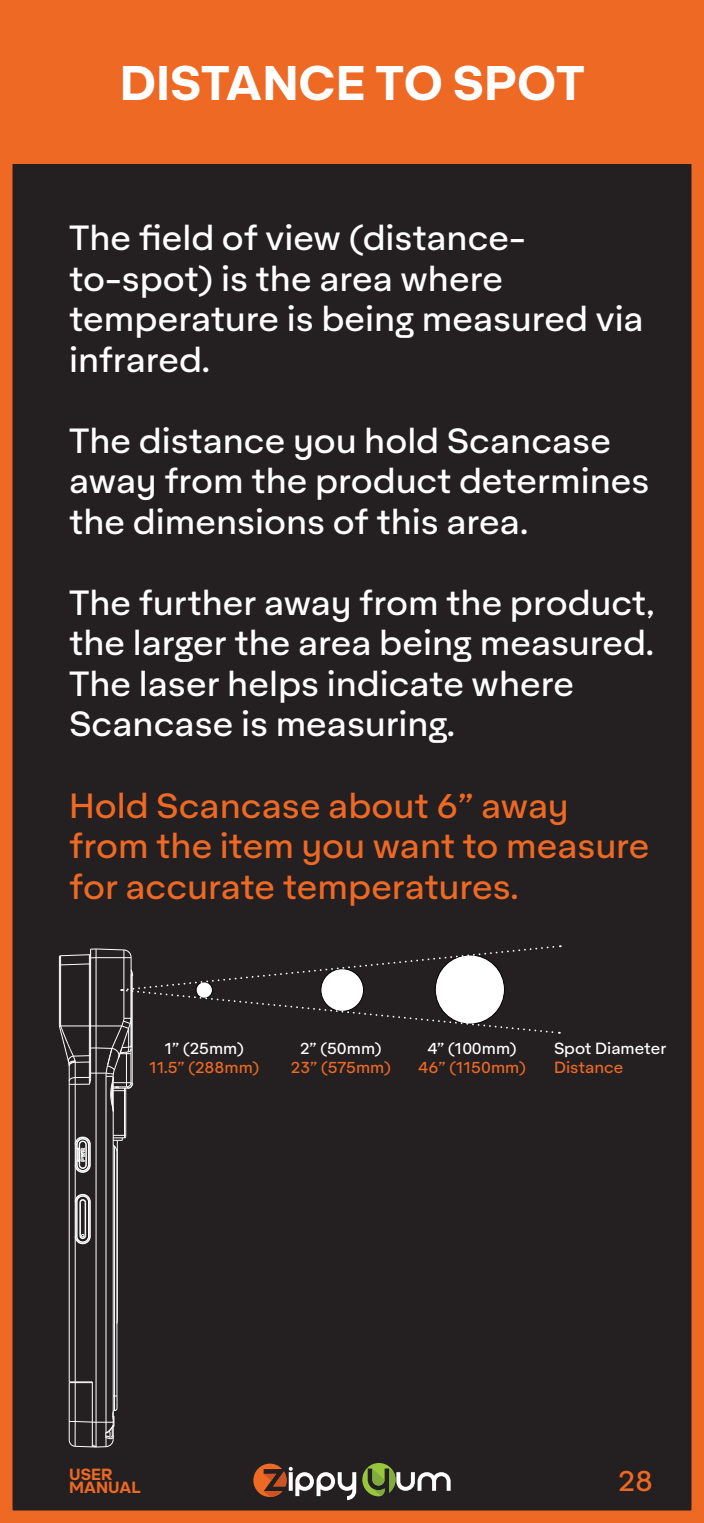
<style>
.page{position:relative;width:704px;height:1523px;background:#fff}
.page>*{position:absolute;margin:0;border:0;box-sizing:border-box;transform-origin:0 0}
.t1{font:46.88px "Aktifo A Bold";color:#fff}
.t2{font:33.75px/40.5px "Aktifo A Medium";color:#fff}
.t3{font:33.75px/40.5px "Aktifo A Medium";color:#ed6924}
.t4{font:28.12px "Aktifo A Medium";color:#ed6924}
.t5{font:15.62px "Aktifo A Medium";color:#ed6924}
.t6{font:15.62px "Aktifo A Medium";color:#fff}
.t7{font:15.62px/13.1px "Aktifo A Bold";color:#ed6924}
</style>
<div class="page">
<div style="left:0;top:0;width:703px;height:1522px;background:#241f21"></div>
<svg style="left:253px;top:1463px;width:103px;height:37px"></svg>
<svg style="left:362px;top:1463px;width:88px;height:33px"></svg>
<div style="left:13px;top:13px;width:677px;height:151px;background:#ed6924"></div>
<div style="left:0;top:0;width:703px;height:1522px;border:12px solid #ed6924"></div>
<hr style="left:75px;top:1084px;width:1px;height:60px;background:#fff">
<hr style="left:75px;top:1202px;width:1px;height:34px;background:#fff">
<hr style="left:76px;top:1202px;width:1px;height:34px;background:#fff">
<hr style="left:69px;top:1382px;width:1px;height:58px;background:#fff">
<hr style="left:69px;top:1065px;width:1px;height:316px;background:#fff">
<hr style="left:75px;top:1382px;width:1px;height:39px;background:#fff">
<hr style="left:75px;top:1236px;width:1px;height:145px;background:#fff">
<hr style="left:77px;top:1202px;width:1px;height:34px;background:#fff">
<hr style="left:75px;top:1164px;width:1px;height:37px;background:#fff">
<hr style="left:80px;top:1202px;width:1px;height:33px;background:#fff">
<hr style="left:85px;top:1202px;width:1px;height:33px;background:#fff">
<hr style="left:92px;top:1381px;width:1px;height:64px;background:#fff">
<hr style="left:96px;top:949px;width:1px;height:498px;background:#fff">
<hr style="left:106px;top:1076px;width:1px;height:356px;background:#fff">
<hr style="left:113px;top:1076px;width:1px;height:335px;background:#fff">
<hr style="left:114px;top:1146px;width:1px;height:250px;background:#fff">
<hr style="left:88px;top:1202px;width:1px;height:34px;background:#fff">
<hr style="left:89px;top:1202px;width:1px;height:34px;background:#fff">
<hr style="left:90px;top:1202px;width:1px;height:34px;background:#fff">
<svg style="left:69px;top:1381px;width:23px;height:2px"></svg>
<hr style="left:117px;top:1152px;width:1px;height:241px;background:#fff">
<hr style="left:124px;top:1088px;width:1px;height:49px;background:#fff">
<hr style="left:125px;top:1089px;width:1px;height:47px;background:#fff">
<svg style="left:75px;top:1194px;width:16px;height:9px"></svg>
<svg style="left:75px;top:1136px;width:16px;height:37px"></svg>
<svg style="left:59px;top:945px;width:501px;height:167px"></svg>
<svg style="left:69px;top:1393px;width:49px;height:54px"></svg>
<svg style="left:112px;top:1135px;width:14px;height:17px"></svg>
<svg style="left:75px;top:1231px;width:16px;height:14px"></svg>
<h1 class="t1" style="left:120px;top:63px;width:466px">DISTANCE TO SPOT</h1>
<p class="t2" style="left:69px;top:220px;width:575px">The field of view (distance&shy;to-spot) is the area where temperature is being measured via infrared.</p>
<p class="t2" style="left:69px;top:423px;width:581px">The distance you hold Scancase away from the product determines the dimensions of this area.</p>
<p class="t2" style="left:69px;top:585px;width:586px">The further away from the product, the larger the area being measured.<br>The laser helps indicate where<br>Scancase is measuring.</p>
<p class="t3" style="left:69px;top:787px;width:581px">Hold Scancase about 6” away from the item you want to measure for accurate temperatures.</p>
<p class="t6" style="left:164px;top:1042px;width:81px">1” (25mm)</p>
<p class="t5" style="left:149px;top:1060px;width:112px">11.5” (288mm)</p>
<p class="t6" style="left:300px;top:1042px;width:83px">2” (50mm)</p>
<p class="t5" style="left:291px;top:1060px;width:102px">23” (575mm)</p>
<p class="t6" style="left:427px;top:1042px;width:91px">4” (100mm)</p>
<p class="t5" style="left:418px;top:1060px;width:109px">46” (1150mm)</p>
<p class="t6" style="left:553px;top:1042px;width:114px">Spot Diameter</p>
<p class="t5" style="left:553px;top:1060px;width:71px">Distance</p>
<p class="t7" style="left:69px;top:1468px;width:73px">USER<br>MANUAL</p>
<p class="t4" style="left:617px;top:1469px;width:36px">28</p>
</div>
